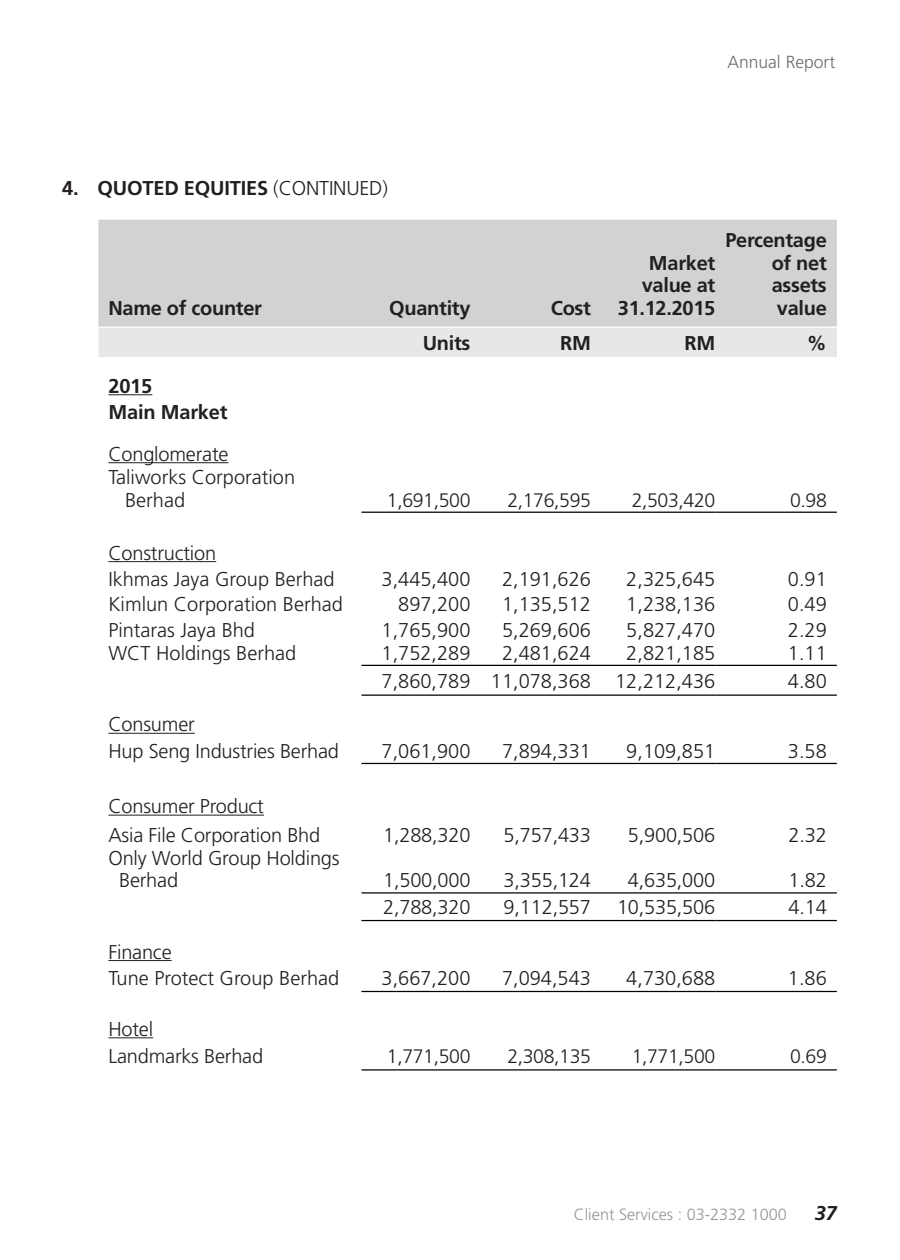
<style>
.page{position:relative;width:900px;height:1260px;background:#fff}
.page>*{position:absolute;margin:0;border:0;box-sizing:border-box;transform-origin:0 0}
.t1{font:300 20px/26.2px "Frutiger";color:#231f20}
.t2{font:700 20px/22.5px "Frutiger";letter-spacing:-.015em;color:#231f20;text-align:right}
.t3{font:italic 700 20px "Frutiger";color:#231f20}
.t4{font:300 19.5px "Frutiger";letter-spacing:-.02em;color:#231f20}
.t5{font:300 17.5px "Frutiger";color:#6c6d70}
.t6{font:300 16.25px "Frutiger";color:#939598}
.s1{font-weight:300}
</style>
<div class="page">
<div style="left:98px;top:220px;width:739px;height:106px;background:#d1d2d4"></div>
<div style="left:98px;top:328px;width:739px;height:29px;background:#e6e7e9"></div>
<hr style="left:361px;top:665px;width:354px;height:1px;background:#000">
<hr style="left:715px;top:665px;width:122px;height:1px;background:#000">
<hr style="left:361px;top:695px;width:354px;height:1px;background:#000">
<hr style="left:715px;top:695px;width:122px;height:1px;background:#000">
<hr style="left:361px;top:763px;width:354px;height:1px;background:#000">
<hr style="left:715px;top:763px;width:122px;height:1px;background:#000">
<hr style="left:361px;top:991px;width:354px;height:1px;background:#000">
<hr style="left:715px;top:991px;width:122px;height:1px;background:#000">
<hr style="left:361px;top:892px;width:354px;height:2px;background:#000">
<hr style="left:715px;top:892px;width:122px;height:2px;background:#000">
<hr style="left:361px;top:920px;width:354px;height:1px;background:#000">
<hr style="left:715px;top:920px;width:122px;height:1px;background:#000">
<hr style="left:361px;top:512px;width:354px;height:1px;background:#000">
<hr style="left:715px;top:512px;width:122px;height:1px;background:#000">
<hr style="left:361px;top:1069px;width:354px;height:2px;background:#000">
<hr style="left:715px;top:1069px;width:122px;height:2px;background:#000">
<hr style="left:108px;top:394px;width:44px;height:1px;background:#231f20">
<hr style="left:108px;top:462px;width:120px;height:1px;background:#231f20">
<hr style="left:108px;top:561px;width:108px;height:1px;background:#231f20">
<hr style="left:108px;top:733px;width:87px;height:1px;background:#231f20">
<hr style="left:108px;top:815px;width:156px;height:1px;background:#231f20">
<hr style="left:108px;top:960px;width:64px;height:1px;background:#231f20">
<hr style="left:108px;top:1037px;width:45px;height:1px;background:#231f20">
<p class="t5" style="left:727px;top:54px;width:109px">Annual Report</p>
<p class="t2" style="left:62px;top:178px;width:327px">4. QUOTED EQUITIES <span class="s1">(CONTINUED)</span></p>
<p class="t2" style="left:108px;top:298px;width:155px">Name of counter</p>
<p class="t2" style="left:389px;top:298px;width:83px">Quantity</p>
<p class="t2" style="left:551px;top:298px;width:42px">Cost</p>
<p class="t2" style="left:618px;top:253px;width:99px">Market value at<br>31.12.2015</p>
<p class="t2" style="left:772px;top:230px;width:57px;text-align:justify;text-indent:-46px">Percentage of net assets value</p>
<p class="t2" style="left:423px;top:333px;width:49px">Units</p>
<p class="t2" style="left:560px;top:333px;width:32px">RM</p>
<p class="t2" style="left:684px;top:333px;width:32px">RM</p>
<p class="t2" style="left:807px;top:333px;width:21px">%</p>
<p class="t2" style="left:108px;top:374px;width:121px;line-height:26.5px;text-align:left">2015<br>Main Market</p>
<p class="t1" style="left:108px;top:442px;width:122px">Conglomerate</p>
<p class="t1" style="left:108px;top:466px;width:188px">Taliworks Corporation</p>
<p class="t1" style="left:125px;top:488px;width:62px">Berhad</p>
<p class="t4" style="left:387px;top:492px;width:85px">1,691,500</p>
<p class="t4" style="left:507px;top:492px;width:85px">2,176,595</p>
<p class="t4" style="left:632px;top:492px;width:85px">2,503,420</p>
<p class="t4" style="left:790px;top:492px;width:38px">0.98</p>
<p class="t1" style="left:108px;top:541px;width:228px">Construction<br>Ikhmas Jaya Group Berhad</p>
<p class="t1" style="left:382px;top:567px;width:90px">3,445,400</p>
<p class="t1" style="left:502px;top:567px;width:90px">2,191,626</p>
<p class="t1" style="left:626px;top:567px;width:90px">2,325,645</p>
<p class="t1" style="left:788px;top:567px;width:40px">0.91</p>
<p class="t1" style="left:108px;top:593px;width:236px">Kimlun Corporation Berhad</p>
<p class="t1" style="left:398px;top:593px;width:74px">897,200</p>
<p class="t1" style="left:502px;top:593px;width:90px">1,135,512</p>
<p class="t1" style="left:626px;top:593px;width:90px">1,238,136</p>
<p class="t1" style="left:788px;top:593px;width:40px">0.49</p>
<p class="t1" style="left:108px;top:618px;width:148px">Pintaras Jaya Bhd</p>
<p class="t1" style="left:382px;top:618px;width:90px">1,765,900</p>
<p class="t1" style="left:502px;top:618px;width:90px">5,269,606</p>
<p class="t1" style="left:626px;top:618px;width:90px">5,827,470</p>
<p class="t1" style="left:788px;top:618px;width:40px">2.29</p>
<p class="t1" style="left:108px;top:641px;width:189px">WCT Holdings Berhad</p>
<p class="t1" style="left:382px;top:641px;width:90px">1,752,289</p>
<p class="t1" style="left:502px;top:641px;width:90px">2,481,624</p>
<p class="t1" style="left:626px;top:641px;width:90px">2,821,185</p>
<p class="t1" style="left:788px;top:641px;width:40px">1.11</p>
<p class="t1" style="left:382px;top:669px;width:335px">7,860,789 11,078,368 12,212,436</p>
<p class="t1" style="left:788px;top:669px;width:40px">4.80</p>
<p class="t1" style="left:108px;top:712px;width:232px;line-height:27.2px">Consumer<br>Hup Seng Industries Berhad</p>
<p class="t1" style="left:382px;top:740px;width:90px">7,061,900</p>
<p class="t1" style="left:502px;top:740px;width:90px">7,894,331</p>
<p class="t1" style="left:626px;top:740px;width:90px">9,109,851</p>
<p class="t1" style="left:788px;top:740px;width:40px">3.58</p>
<p class="t1" style="left:108px;top:793px;width:213px;line-height:28.8px">Consumer Product<br>Asia File Corporation Bhd</p>
<p class="t1" style="left:119px;top:848px;width:222px;line-height:22.5px;text-indent:-11px">Only World Group Holdings<br>Berhad</p>
<p class="t1" style="left:108px;top:940px;width:232px">Finance<br>Tune Protect Group Berhad</p>
<p class="t1" style="left:108px;top:1017px;width:156px;line-height:27px">Hotel<br>Landmarks Berhad</p>
<p class="t1" style="left:383px;top:823px;width:89px">1,288,320</p>
<p class="t1" style="left:504px;top:823px;width:89px">5,757,433</p>
<p class="t1" style="left:628px;top:823px;width:89px">5,900,506</p>
<p class="t1" style="left:789px;top:823px;width:40px">2.32</p>
<p class="t1" style="left:383px;top:869px;width:89px">1,500,000</p>
<p class="t1" style="left:504px;top:869px;width:89px">3,355,124</p>
<p class="t1" style="left:628px;top:869px;width:89px">4,635,000</p>
<p class="t1" style="left:789px;top:869px;width:40px">1.82</p>
<p class="t1" style="left:383px;top:896px;width:89px">2,788,320</p>
<p class="t1" style="left:504px;top:896px;width:89px">9,112,557</p>
<p class="t1" style="left:617px;top:896px;width:100px">10,535,506</p>
<p class="t1" style="left:789px;top:896px;width:40px">4.14</p>
<p class="t1" style="left:382px;top:967px;width:90px">3,667,200</p>
<p class="t1" style="left:502px;top:967px;width:90px">7,094,543</p>
<p class="t1" style="left:626px;top:967px;width:90px">4,730,688</p>
<p class="t1" style="left:788px;top:967px;width:40px">1.86</p>
<p class="t4" style="left:387px;top:1048px;width:85px">1,771,500</p>
<p class="t4" style="left:507px;top:1048px;width:85px">2,308,135</p>
<p class="t4" style="left:632px;top:1048px;width:85px">1,771,500</p>
<p class="t4" style="left:790px;top:1048px;width:38px">0.69</p>
<p class="t6" style="left:574px;top:1208px;width:215px">Client Services : 03-2332 1000</p>
<p class="t3" style="left:815px;top:1205px;width:24px">37</p>
</div>
